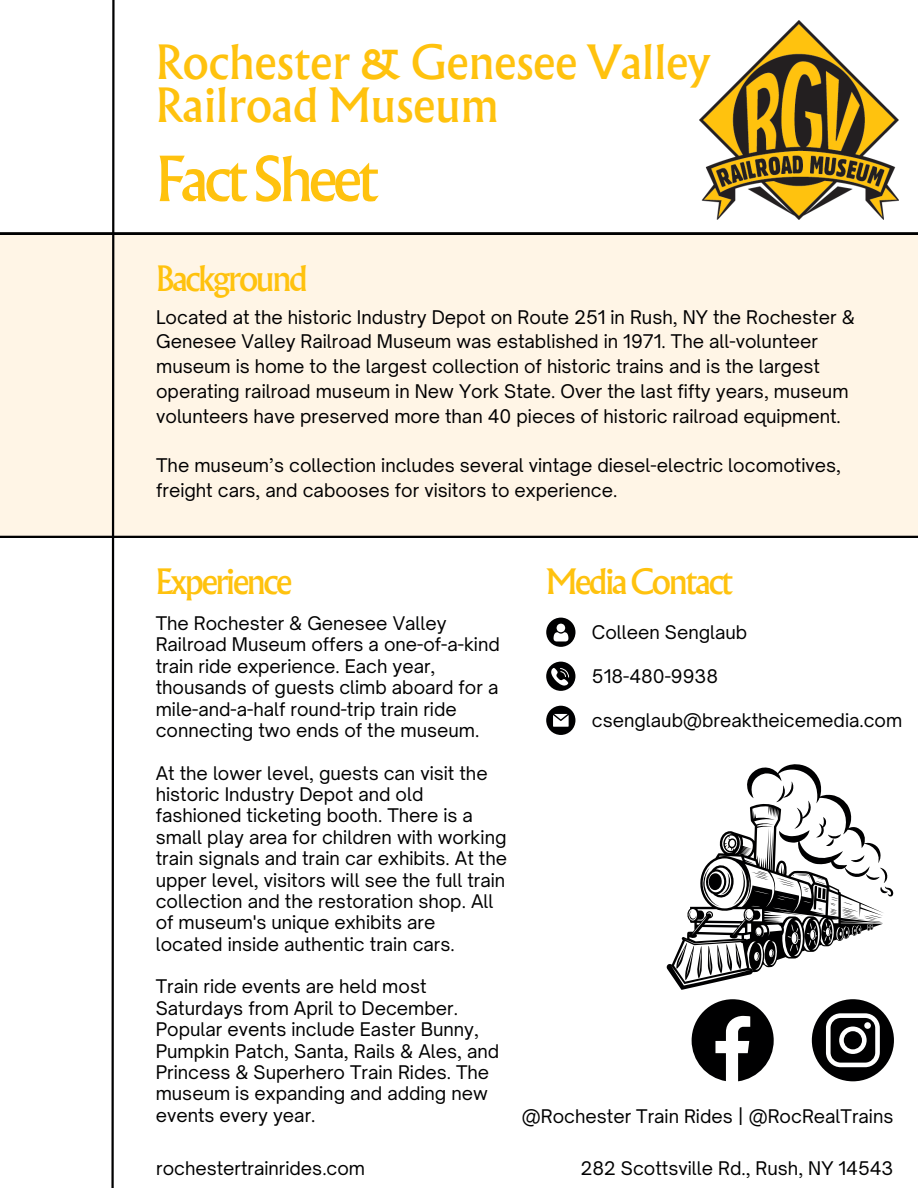
<style>
.page{position:relative;width:918px;height:1188px;background:#fff}
.page>*{position:absolute;margin:0;border:0;box-sizing:border-box;transform-origin:0 0}
.t1{font:55.5px "Albertus Nova";letter-spacing:-.075em;color:#ffc20e}
.t2{font:42.6px/42.8px "Albertus Nova";color:#ffc20e}
.t3{font:31.5px "Albertus Nova";letter-spacing:-.075em;color:#ffc20e}
.t4{font:18px/21.3px "Open Sauce One";color:#000001}
</style>
<div class="page">
<div style="left:0;top:234px;width:918px;height:304px;background:#fff5e6"></div>
<svg style="left:0;top:119px;width:918px;height:115px"></svg>
<svg style="left:110px;top:0;width:6px;height:1188px"></svg>
<svg style="left:546px;top:662px;width:29px;height:29px"></svg>
<svg style="left:546px;top:706px;width:29px;height:29px"></svg>
<img style="left:700px;top:20px;width:199px;height:199px">
<svg style="left:546px;top:618px;width:29px;height:29px"></svg>
<svg style="left:666px;top:764px;width:227px;height:226px"></svg>
<svg style="left:812px;top:999px;width:82px;height:82px"></svg>
<svg style="left:692px;top:999px;width:82px;height:82px"></svg>
<p class="t2" style="left:156px;top:41px;width:556px">Rochester &amp; Genesee Valley<br>Railroad Museum</p>
<p class="t1" style="left:156px;top:140px;width:225px">Fact Sheet</p>
<p class="t3" style="left:156px;top:256px;width:153px">Background</p>
<p class="t4" style="left:156px;top:305px;width:700px;line-height:24.8px">Located at the historic Industry Depot on Route 251 in Rush, NY the Rochester &amp; Genesee Valley Railroad Museum was established in 1971. The all-volunteer museum is home to the largest collection of historic trains and is the largest operating railroad museum in New York State. Over the last fifty years, museum volunteers have preserved more than 40 pieces of historic railroad equipment.</p>
<p class="t4" style="left:156px;top:453px;width:686px;line-height:24.8px">The museum’s collection includes several vintage diesel-electric locomotives, freight cars, and cabooses for visitors to experience.</p>
<p class="t3" style="left:156px;top:559px;width:138px">Experience</p>
<p class="t4" style="left:156px;top:612px;width:346px">The Rochester &amp; Genesee Valley Railroad Museum offers a one-of-a-kind train ride experience. Each year, thousands of guests climb aboard for a mile-and-a-half round-trip train ride connecting two ends of the museum.</p>
<p class="t4" style="left:156px;top:762px;width:353px">At the lower level, guests can visit the historic Industry Depot and old fashioned ticketing booth. There is a small play area for children with working train signals and train car exhibits. At the upper level, visitors will see the full train collection and the restoration shop. All of museum's unique exhibits are<br>located inside authentic train cars.</p>
<p class="t4" style="left:156px;top:976px;width:345px">Train ride events are held most Saturdays from April to December.<br>Popular events include Easter Bunny, Pumpkin Patch, Santa, Rails &amp; Ales, and Princess &amp; Superhero Train Rides. The museum is expanding and adding new events every year.</p>
<p class="t3" style="left:546px;top:559px;width:189px">Media Contact</p>
<p class="t4" style="left:592px;top:621px;width:157px">Colleen Senglaub</p>
<p class="t4" style="left:592px;top:665px;width:128px">518-480-9938</p>
<p class="t4" style="left:592px;top:709px;width:312px">csenglaub@breaktheicemedia.com</p>
<p class="t4" style="left:522px;top:1105px;width:373px">@Rochester Train Rides | @RocRealTrains</p>
<p class="t4" style="left:156px;top:1157px;width:210px">rochestertrainrides.com</p>
<p class="t4" style="left:581px;top:1157px;width:314px">282 Scottsville Rd., Rush, NY 14543</p>
</div>
